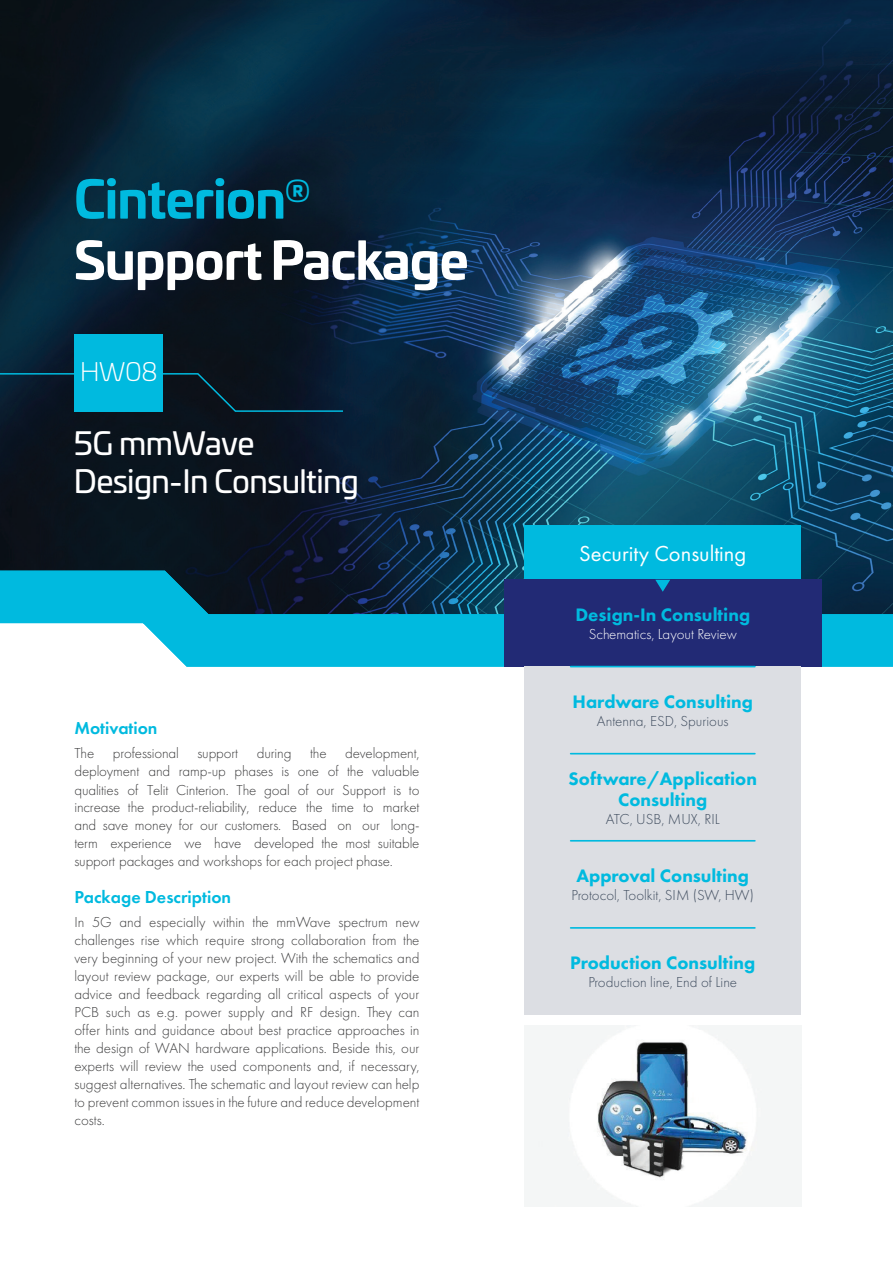
<style>
.page{position:relative;width:893px;height:1263px;background:#fff}
.page>*{position:absolute;margin:0;border:0;box-sizing:border-box;transform-origin:0 0}
.t1{font:700 51px/61.2px "Univia Pro";letter-spacing:-.02em;color:#fff}
.t2{font:31.35px/37.7px "Univia Pro";letter-spacing:-.02em;color:#fff}
.t3{font:300 25.5px "Univia Pro";color:#fff}
.t4{font:22.5px "Futura PT";color:#fff}
.t5{font:800 18.75px/20.2px "Futura PT";color:#00badf;text-align:center}
.t6{font:600 18px "Futura PT";color:#00badf}
.t7{font:300 15px/18px "Futura PT";letter-spacing:-.01em;color:#3e3e3f;text-align:justify}
.t8{font:300 15px "Futura PT";color:#3f4c5e}
.t9{font:300 15px "Futura PT";color:#fff}
.s1{color:#00badf}
</style>
<div class="page">
<img style="left:0;top:0;width:893px;height:544px">
<svg style="left:0;top:372px;width:344px;height:41px;background:#091c2b"></svg>
<svg style="left:0;top:544px;width:893px;height:149px"></svg>
<div style="left:74px;top:334px;width:88px;height:78px;background:#00badf"></div>
<div style="left:525px;top:579px;width:276px;height:409px;background:#dcdee3"></div>
<img style="left:525px;top:1026px;width:276px;height:181px">
<div style="left:525px;top:525px;width:276px;height:55px;background:#00badf"></div>
<div style="left:504px;top:580px;width:317px;height:87px;background:#222a75"></div>
<svg style="left:655px;top:580px;width:15px;height:12px"></svg>
<div style="left:525px;top:928px;width:276px;height:87px;background:#dcdee3"></div>
<hr style="left:571px;top:927px;width:184px;height:2px;background:#00badf">
<hr style="left:571px;top:666px;width:184px;height:1px;background:#00badf">
<hr style="left:571px;top:840px;width:184px;height:2px;background:#00badf">
<hr style="left:571px;top:753px;width:184px;height:1px;background:#00badf">
<h1 class="t1" style="left:74px;top:165px;width:396px"><span class="s1">Cinterion</span><sup>®<br></sup>Support Package</h1>
<h3 class="t3" style="left:80px;top:353px;width:79px">HW08</h3>
<h2 class="t2" style="left:74px;top:423px;width:287px">5G mmWave<br>Design-In Consulting</h2>
<p class="t6" style="left:74px;top:717px;width:85px">Motivation</p>
<p class="t7" style="left:74px;top:744px;width:347px">The professional support during the development, deployment and ramp-up phases is one of the valuable qualities of Telit Cinterion. The goal of our Support is to increase the product-reliability, reduce the time to market and save money for our customers. Based on our long&shy;term experience we have developed the most suitable support packages and workshops for each project phase.</p>
<p class="t6" style="left:74px;top:886px;width:158px">Package Description</p>
<p class="t7" style="left:74px;top:913px;width:347px">In 5G and especially within the mmWave spectrum new challenges rise which require strong collaboration from the very beginning of your new project. With the schematics and layout review package, our experts will be able to provide advice and feedback regarding all critical aspects of your PCB such as e.g. power supply and RF design. They can offer hints and guidance about best practice approaches in the design of WAN hardware applications. Beside this, our experts will review the used components and, if necessary, suggest alternatives. The schematic and layout review can help to prevent common issues in the future and reduce development costs.</p>
<h3 class="t4" style="left:579px;top:540px;width:169px">Security Consulting</h3>
<p class="t5" style="left:575px;top:604px;width:176px">Design-In Consulting</p>
<p class="t9" style="left:589px;top:625px;width:150px">Schematics, Layout Review</p>
<p class="t5" style="left:572px;top:691px;width:182px">Hardware Consulting</p>
<p class="t8" style="left:597px;top:712px;width:133px">Antenna, ESD, Spurious</p>
<p class="t5" style="left:569px;top:768px;width:190px">Software/Application<br>Consulting</p>
<p class="t8" style="left:606px;top:810px;width:116px">ATC, USB, MUX, RIL</p>
<p class="t5" style="left:576px;top:865px;width:174px">Approval Consulting</p>
<p class="t8" style="left:572px;top:887px;width:184px">Protocol, Toolkit, SIM (SW, HW)</p>
<p class="t5" style="left:570px;top:952px;width:187px">Production Consulting</p>
<p class="t8" style="left:588px;top:974px;width:150px">Production line, End of Line</p>
</div>
